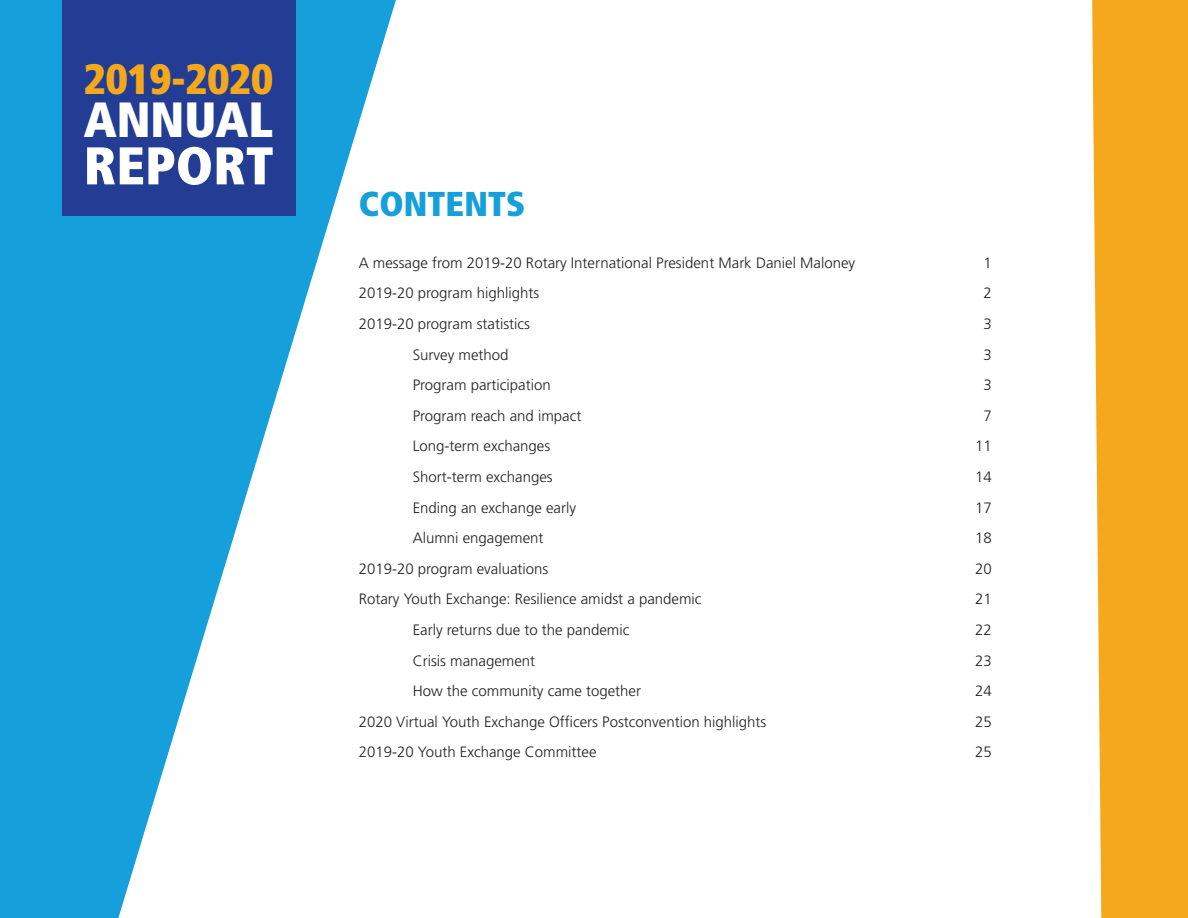
<style>
.page{position:relative;width:1188px;height:918px;background:#fff}
.page>*{position:absolute;margin:0;border:0;box-sizing:border-box;transform-origin:0 0}
.t1{font:900 condensed 52.95px "Frutiger LT Std";letter-spacing:.005em;color:#fff}
.t2{font:900 condensed 49.5px "Frutiger LT Std";color:#fff}
.t3{font:900 condensed 42.45px "Frutiger LT Std";letter-spacing:-.005em;color:#f5a81c}
.t4{font:900 condensed 34.5px "Frutiger LT Std";letter-spacing:.005em;color:#16a0db}
.t5{font:300 15px "Frutiger LT Std";color:#231f20}
</style>
<div class="page">
<svg style="left:0;top:0;width:396px;height:918px;fill:#16a0db"></svg>
<div style="left:63px;top:0;width:233px;height:216px;background:#233d95"></div>
<div style="left:1092px;top:0;width:96px;height:918px;background:#f5a81c"></div>
<h3 class="t3" style="left:84px;top:53px;width:191px">2019-2020</h3>
<h2 class="t2" style="left:84px;top:90px;width:191px">ANNUAL</h2>
<h1 class="t1" style="left:84px;top:134px;width:191px">REPORT</h1>
<h3 class="t4" style="left:359px;top:183px;width:168px">CONTENTS</h3>
<p class="t5" style="left:359px;top:254px;width:498px">A message from 2019-20 Rotary International President Mark Daniel Maloney</p>
<p class="t5" style="left:983px;top:254px;width:10px">1</p>
<p class="t5" style="left:359px;top:285px;width:182px">2019-20 program highlights</p>
<p class="t5" style="left:983px;top:285px;width:10px">2</p>
<p class="t5" style="left:359px;top:315px;width:173px">2019-20 program statistics</p>
<p class="t5" style="left:983px;top:315px;width:10px">3</p>
<p class="t5" style="left:413px;top:346px;width:97px">Survey method</p>
<p class="t5" style="left:983px;top:346px;width:10px">3</p>
<p class="t5" style="left:413px;top:376px;width:140px">Program participation</p>
<p class="t5" style="left:983px;top:376px;width:10px">3</p>
<p class="t5" style="left:413px;top:407px;width:170px">Program reach and impact</p>
<p class="t5" style="left:983px;top:407px;width:10px">7</p>
<p class="t5" style="left:413px;top:438px;width:139px">Long-term exchanges</p>
<p class="t5" style="left:975px;top:438px;width:18px">11</p>
<p class="t5" style="left:413px;top:468px;width:141px">Short-term exchanges</p>
<p class="t5" style="left:975px;top:468px;width:18px">14</p>
<p class="t5" style="left:413px;top:499px;width:165px">Ending an exchange early</p>
<p class="t5" style="left:975px;top:499px;width:18px">17</p>
<p class="t5" style="left:413px;top:529px;width:132px">Alumni engagement</p>
<p class="t5" style="left:975px;top:529px;width:18px">18</p>
<p class="t5" style="left:359px;top:560px;width:191px">2019-20 program evaluations</p>
<p class="t5" style="left:975px;top:560px;width:18px">20</p>
<p class="t5" style="left:359px;top:591px;width:344px">Rotary Youth Exchange: Resilience amidst a pandemic</p>
<p class="t5" style="left:975px;top:591px;width:18px">21</p>
<p class="t5" style="left:413px;top:621px;width:218px">Early returns due to the pandemic</p>
<p class="t5" style="left:975px;top:621px;width:18px">22</p>
<p class="t5" style="left:413px;top:652px;width:124px">Crisis management</p>
<p class="t5" style="left:975px;top:652px;width:18px">23</p>
<p class="t5" style="left:413px;top:682px;width:230px">How the community came together</p>
<p class="t5" style="left:975px;top:682px;width:18px">24</p>
<p class="t5" style="left:359px;top:713px;width:409px">2020 Virtual Youth Exchange Officers Postconvention highlights</p>
<p class="t5" style="left:975px;top:713px;width:18px">25</p>
<p class="t5" style="left:359px;top:744px;width:239px">2019-20 Youth Exchange Committee</p>
<p class="t5" style="left:975px;top:744px;width:18px">25</p>
</div>
